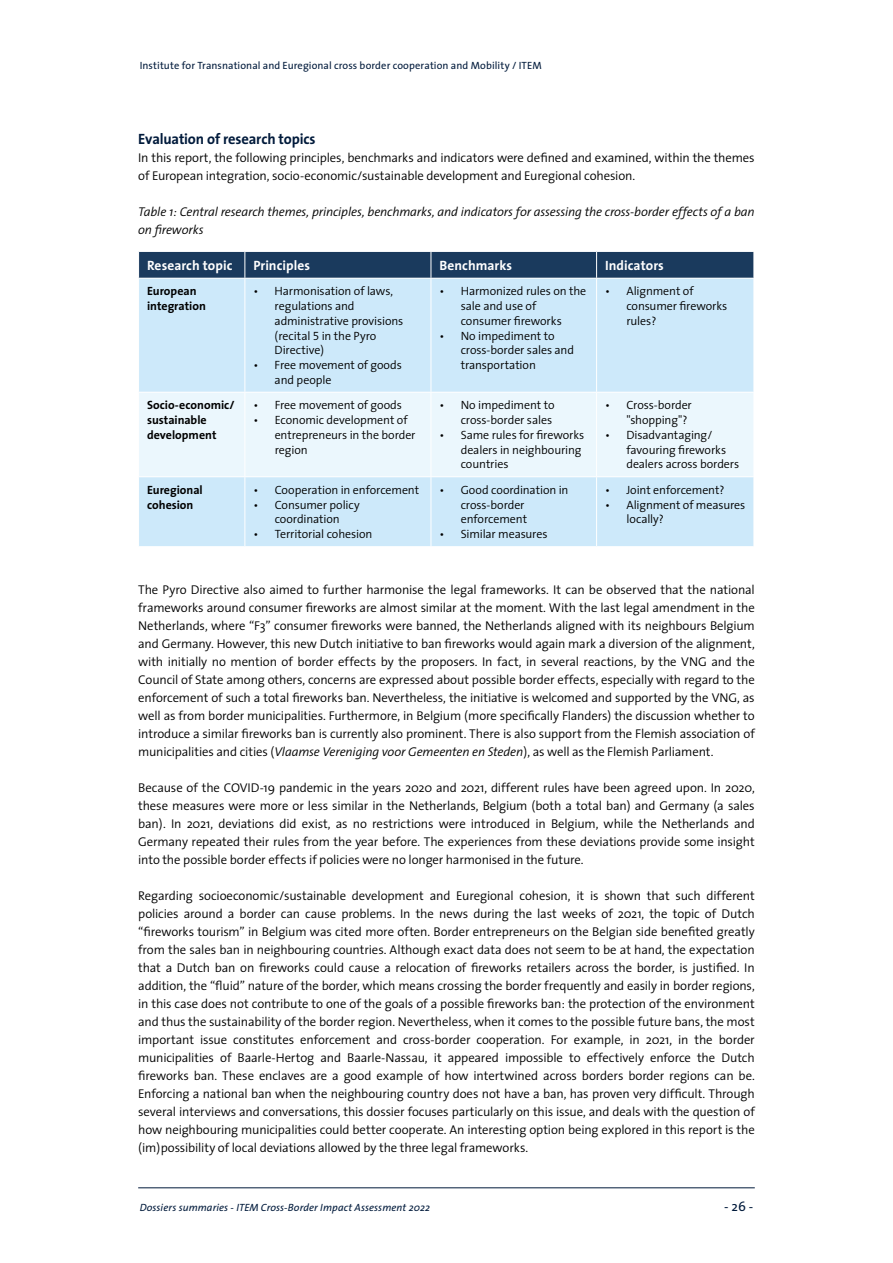
<style>
.page{position:relative;width:893px;height:1263px;background:#fff}
.page>*{position:absolute;margin:0;border:0;box-sizing:border-box;transform-origin:0 0}
.t1{font:700 15px "The Sans";letter-spacing:-.01em;color:#001a3b}
.t2{font:700 13.5px "The Sans";letter-spacing:.005em;color:#fff}
.t3{font:13.5px "The Sans";color:#001a3b}
.t4{font:300 12.75px/18px "The Sans";letter-spacing:-.01em;color:#000;text-align:justify}
.t5{font:italic 300 12.75px/18px "The Sans";letter-spacing:-.01em;color:#000}
.t6{font:300 12px/14.7px "The Sans";letter-spacing:-.005em;color:#000}
.t7{font:700 12px/14.7px "The Sans";color:#000}
.t8{font:10.5px "The Sans";letter-spacing:.01em;color:#001a3b}
.t9{font:italic 10.5px "The Sans";letter-spacing:.005em;color:#001a3b}
.s1{font-family:"The Sans Semi Light Expert";font-weight:400}
.s2{font-style:italic}
</style>
<div class="page">
<hr style="left:138px;top:1187px;width:617px;height:1px;background:#001a3b">
<div style="left:139px;top:279px;width:614px;height:267px;background:#cde9fa"></div>
<div style="left:139px;top:393px;width:614px;height:83px;background:#ebf7fd"></div>
<hr style="left:244px;top:279px;width:1px;height:113px;background:#fff">
<hr style="left:431px;top:279px;width:1px;height:113px;background:#fff">
<hr style="left:596px;top:279px;width:1px;height:113px;background:#fff">
<hr style="left:244px;top:393px;width:1px;height:83px;background:#fff">
<hr style="left:431px;top:393px;width:1px;height:83px;background:#fff">
<hr style="left:596px;top:393px;width:1px;height:83px;background:#fff">
<hr style="left:138px;top:476px;width:107px;height:1px;background:#fff">
<hr style="left:245px;top:476px;width:186px;height:1px;background:#fff">
<hr style="left:244px;top:477px;width:1px;height:69px;background:#fff">
<hr style="left:431px;top:476px;width:166px;height:1px;background:#fff">
<hr style="left:431px;top:477px;width:1px;height:69px;background:#fff">
<hr style="left:597px;top:476px;width:157px;height:1px;background:#fff">
<hr style="left:596px;top:477px;width:1px;height:69px;background:#fff">
<svg style="left:138px;top:251px;width:616px;height:27px;background:#264466"></svg>
<hr style="left:138px;top:392px;width:107px;height:1px;background:#fff">
<hr style="left:245px;top:392px;width:186px;height:1px;background:#fff">
<hr style="left:431px;top:392px;width:166px;height:1px;background:#fff">
<hr style="left:597px;top:392px;width:157px;height:1px;background:#fff">
<p class="t8" style="left:140px;top:57px;width:404px">Institute for Transnational and Euregional cross border cooperation and Mobility / ITEM</p>
<p class="t1" style="left:138px;top:126px;width:179px">Evaluation of research topics</p>
<p class="t4" style="left:138px;top:148px;width:618px">In this report, the following principles, benchmarks and indicators were defined and examined, within the themes of European integration, socio-economic/sustainable development and Euregional cohesion.</p>
<p class="t5" style="left:138px;top:202px;width:618px">Table 1: Central research themes, principles, benchmarks, and indicators for assessing the cross-border effects of a ban on fireworks</p>
<p class="t2" style="left:147px;top:254px;width:87px">Research topic</p>
<p class="t2" style="left:253px;top:254px;width:58px">Principles</p>
<p class="t2" style="left:439px;top:254px;width:74px">Benchmarks</p>
<p class="t2" style="left:605px;top:254px;width:60px">Indicators</p>
<p class="t7" style="left:147px;top:284px;width:60px">European integration</p>
<p class="t6" style="left:275px;top:284px;width:130px;text-indent:-21px">• Harmonisation of laws, regulations and administrative provisions (recital <span class="s1">5</span> in the Pyro<br>Directive)</p>
<p class="t6" style="left:275px;top:357px;width:129px;text-indent:-21px">• Free movement of goods and people</p>
<p class="t6" style="left:626px;top:284px;width:103px;text-indent:-21px">• Alignment of consumer fireworks rules?</p>
<p class="t6" style="left:461px;top:284px;width:127px;text-indent:-21px">• Harmonized rules on the sale and use of consumer fireworks</p>
<p class="t6" style="left:461px;top:328px;width:115px;text-indent:-21px">• No impediment to cross-border sales and transportation</p>
<p class="t7" style="left:147px;top:398px;width:89px">Socio-economic/ sustainable development</p>
<p class="t6" style="left:253px;top:398px;width:150px">• Free movement of goods</p>
<p class="t6" style="left:275px;top:412px;width:142px;text-indent:-21px">• Economic development of entrepreneurs in the border region</p>
<p class="t7" style="left:147px;top:482px;width:57px">Euregional cohesion</p>
<p class="t6" style="left:253px;top:482px;width:167px">• Cooperation in enforcement</p>
<p class="t6" style="left:253px;top:497px;width:108px;text-align:center">• Consumer policy coordination</p>
<p class="t6" style="left:253px;top:526px;width:121px">• Territorial cohesion</p>
<p class="t6" style="left:439px;top:398px;width:117px;text-align:right">• No impediment to cross-border sales</p>
<p class="t6" style="left:461px;top:427px;width:125px;text-indent:-21px">• Same rules for fireworks dealers in neighbouring countries</p>
<p class="t6" style="left:461px;top:482px;width:109px;text-indent:-21px">• Good coordination in cross-border enforcement</p>
<p class="t6" style="left:439px;top:526px;width:110px">• Similar measures</p>
<p class="t6" style="left:626px;top:398px;width:67px;text-indent:-21px">• Cross-border "shopping"?</p>
<p class="t6" style="left:626px;top:427px;width:114px;text-indent:-21px">• Disadvantaging/ favouring fireworks dealers across borders</p>
<p class="t6" style="left:605px;top:482px;width:121px">• Joint enforcement?</p>
<p class="t6" style="left:626px;top:497px;width:120px;text-indent:-21px">• Alignment of measures locally?</p>
<p class="t4" style="left:138px;top:580px;width:618px">The Pyro Directive also aimed to further harmonise the legal frameworks. It can be observed that the national frameworks around consumer fireworks are almost similar at the moment. With the last legal amendment in the Netherlands, where “F3” consumer fireworks were banned, the Netherlands aligned with its neighbours Belgium and Germany. However, this new Dutch initiative to ban fireworks would again mark a diversion of the alignment, with initially no mention of border effects by the proposers. In fact, in several reactions, by the VNG and the Council of State among others, concerns are expressed about possible border effects, especially with regard to the enforcement of such a total fireworks ban. Nevertheless, the initiative is welcomed and supported by the VNG, as well as from border municipalities. Furthermore, in Belgium (more specifically Flanders) the discussion whether to introduce a similar fireworks ban is currently also prominent. There is also support from the Flemish association of municipalities and cities (<span class="s2">Vlaamse Vereniging voor Gemeenten en Steden</span>), as well as the Flemish Parliament.</p>
<p class="t4" style="left:138px;top:778px;width:618px">Because of the COVID-19 pandemic in the years 2020 and 2021, different rules have been agreed upon. In 2020, these measures were more or less similar in the Netherlands, Belgium (both a total ban) and Germany (a sales ban). In 2021, deviations did exist, as no restrictions were introduced in Belgium, while the Netherlands and Germany repeated their rules from the year before. The experiences from these deviations provide some insight into the possible border effects if policies were no longer harmonised in the future.</p>
<p class="t4" style="left:138px;top:886px;width:618px">Regarding socioeconomic/sustainable development and Euregional cohesion, it is shown that such different policies around a border can cause problems. In the news during the last weeks of 2021, the topic of Dutch “fireworks tourism” in Belgium was cited more often. Border entrepreneurs on the Belgian side benefited greatly from the sales ban in neighbouring countries. Although exact data does not seem to be at hand, the expectation that a Dutch ban on fireworks could cause a relocation of fireworks retailers across the border, is justified. In addition, the “fluid” nature of the border, which means crossing the border frequently and easily in border regions, in this case does not contribute to one of the goals of a possible fireworks ban: the protection of the environment and thus the sustainability of the border region. Nevertheless, when it comes to the possible future bans, the most important issue constitutes enforcement and cross-border cooperation. For example, in 2021, in the border municipalities of Baarle-Hertog and Baarle-Nassau, it appeared impossible to effectively enforce the Dutch fireworks ban. These enclaves are a good example of how intertwined across borders border regions can be.<br>Enforcing a national ban when the neighbouring country does not have a ban, has proven very difficult. Through several interviews and conversations, this dossier focuses particularly on this issue, and deals with the question of how neighbouring municipalities could better cooperate. An interesting option being explored in this report is the (im)possibility of local deviations allowed by the three legal frameworks.</p>
<p class="t9" style="left:140px;top:1198px;width:292px">Dossiers summaries - ITEM Cross-Border Impact Assessment 2022</p>
<p class="t3" style="left:724px;top:1195px;width:31px">- 26 -</p>
</div>
